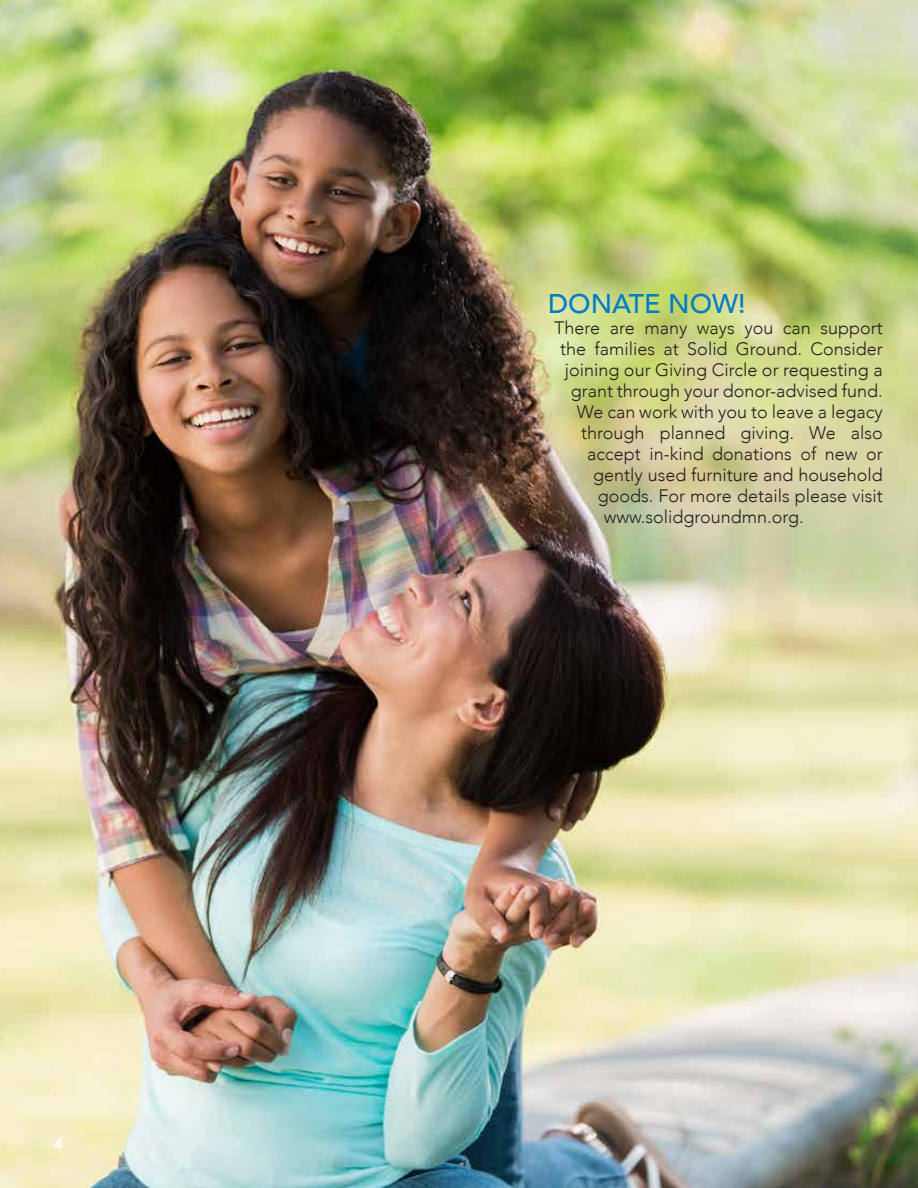
<style>
.page{position:relative;width:918px;height:1188px;background:#fff}
.page>*{position:absolute;margin:0;border:0;box-sizing:border-box;transform-origin:0 0}
.t1{font:500 27px "Avenir";color:#007dc3}
.t2{font:300 18px "Avenir";color:#231f20}
.t3{font:900 15px "Avenir";color:#fff}
</style>
<div class="page">
<img style="left:0;top:0;width:918px;height:1188px">
<svg style="left:917px;top:1118px;width:1px;height:16px"></svg>
<p class="t3" style="left:54px;top:1131px;width:10px">4</p>
<h1 class="t1" style="left:548px;top:280px;width:199px">DONATE NOW!</h1>
<p class="t2" style="left:554px;top:317px;width:330px">There are many ways you can support</p>
<p class="t2" style="left:560px;top:338px;width:324px">the families at Solid Ground. Consider</p>
<p class="t2" style="left:565px;top:359px;width:320px">joining our Giving Circle or requesting a</p>
<p class="t2" style="left:571px;top:380px;width:314px">grant through your donor-advised fund.</p>
<p class="t2" style="left:577px;top:401px;width:307px">We can work with you to leave a legacy</p>
<p class="t2" style="left:581px;top:422px;width:303px">through planned giving. We also</p>
<p class="t2" style="left:587px;top:443px;width:297px">accept in-kind donations of new or</p>
<p class="t2" style="left:593px;top:464px;width:291px">gently used furniture and household</p>
<p class="t2" style="left:598px;top:485px;width:287px">goods. For more details please visit</p>
<p class="t2" style="left:604px;top:506px;width:202px">www.solidgroundmn.org.</p>
</div>
